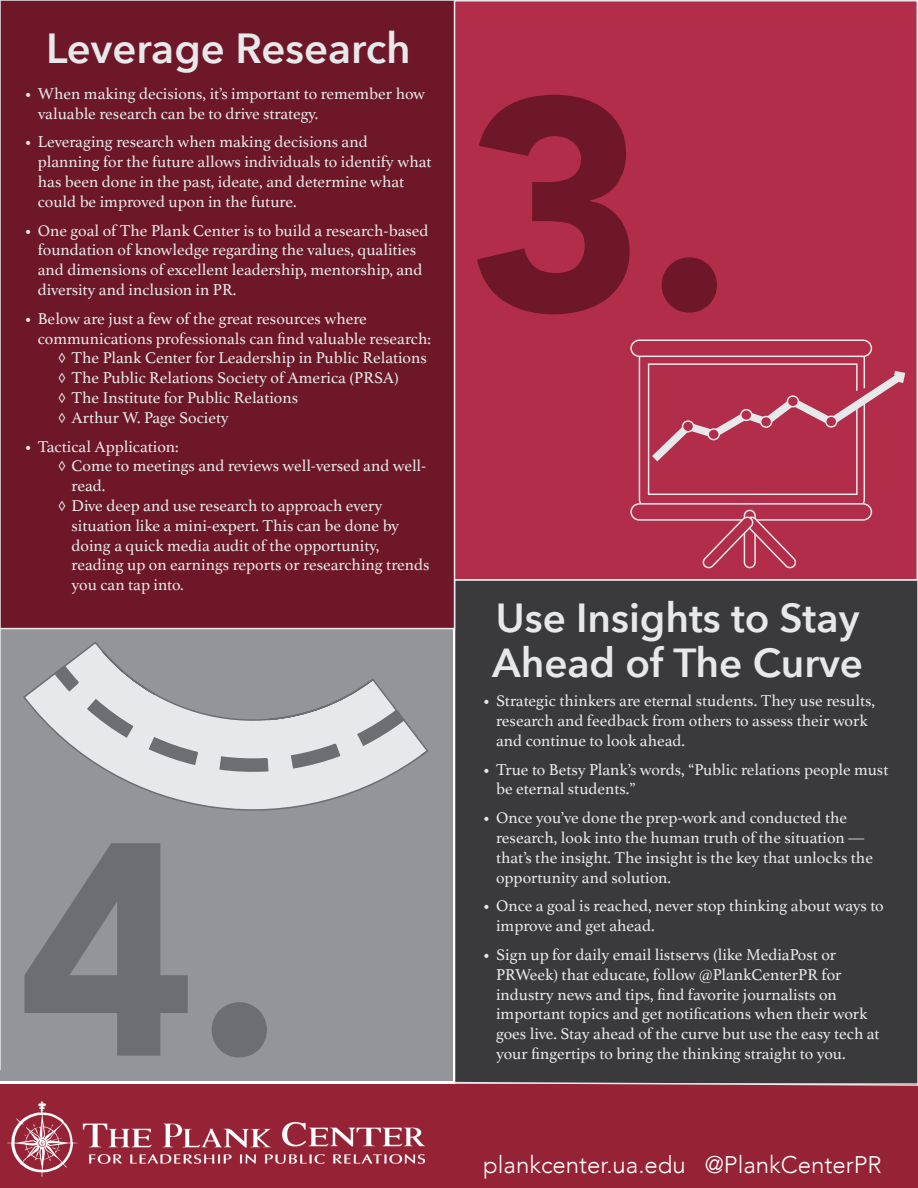
<style>
.page{position:relative;width:918px;height:1188px;background:#fff}
.page>*{position:absolute;margin:0;border:0;box-sizing:border-box;transform-origin:0 0}
.t1{font:900 300px "Avenir";color:#6d6e71}
.t2{font:900 300px "Avenir";color:#6d1728}
.t3{font:600 42px "Avenir Next";color:#e7e8e9}
.t4{font:600 40.5px "Avenir Next";color:#e7e8e9}
.t5{font:300 24px "Avenir";color:#fff}
.t6{font:16.5px/19.8px "Athelas";color:#e7e8e9}
</style>
<div class="page">
<div style="left:1px;top:627px;width:452px;height:454px;background:#939598"></div>
<div style="left:454px;top:1px;width:463px;height:579px;background:#b12d4a"></div>
<div style="left:454px;top:0;width:464px;height:580px;border:2px solid #e7e8e9"></div>
<div style="left:0;top:1085px;width:918px;height:103px;background:#952335"></div>
<div style="left:455px;top:581px;width:462px;height:500px;background:#3a3a3c"></div>
<div style="left:1px;top:0;width:454px;height:629px;background:#6d1728"></div>
<img style="left:8px;top:1102px;width:416px;height:75px">
<div style="left:630px;top:340px;width:242px;height:17px;border:2px solid #e7e8e9;border-radius:8px"></div>
<div style="left:630px;top:503px;width:242px;height:18px;border:2px solid #e7e8e9;border-radius:8px"></div>
<div style="left:648px;top:363px;width:210px;height:132px;background:#b12d4a;border:2px solid #e7e8e9"></div>
<svg style="left:647px;top:361px;width:259px;height:108px"></svg>
<div style="left:683px;top:421px;width:11px;height:11px;background:#b12d4a;border-radius:50%"></div>
<div style="left:682px;top:420px;width:12px;height:12px;border:2px solid #e7e8e9;border-radius:50%"></div>
<div style="left:708px;top:429px;width:11px;height:11px;background:#b12d4a;border-radius:50%"></div>
<div style="left:707px;top:428px;width:13px;height:12px;border:2px solid #e7e8e9;border-radius:50%"></div>
<div style="left:741px;top:410px;width:11px;height:10px;background:#b12d4a;border-radius:50%"></div>
<div style="left:740px;top:409px;width:13px;height:12px;border:2px solid #e7e8e9;border-radius:50%"></div>
<div style="left:761px;top:417px;width:11px;height:10px;background:#b12d4a;border-radius:50%"></div>
<div style="left:760px;top:416px;width:12px;height:12px;border:2px solid #e7e8e9;border-radius:50%"></div>
<div style="left:787px;top:396px;width:11px;height:11px;background:#b12d4a;border-radius:50%"></div>
<div style="left:787px;top:395px;width:12px;height:12px;border:2px solid #e7e8e9;border-radius:50%"></div>
<div style="left:826px;top:416px;width:11px;height:11px;background:#b12d4a;border-radius:50%"></div>
<div style="left:825px;top:416px;width:12px;height:12px;border:2px solid #e7e8e9;border-radius:50%"></div>
<div style="left:744px;top:510px;width:12px;height:58px;border:2px solid #e7e8e9;border-radius:5px"></div>
<svg style="left:703px;top:515px;width:93px;height:54px"></svg>
<svg style="left:86px;top:642px;width:311px;height:169px"></svg>
<svg style="left:23px;top:649px;width:405px;height:123px"></svg>
<hr style="left:0;top:0;width:1px;height:1070px;background:#e7e8e9">
<svg style="left:452px;top:1081px;width:466px;height:5px;background:#907278"></svg>
<hr style="left:917px;top:581px;width:1px;height:504px;background:#e7e8e9">
<hr style="left:0;top:0;width:454px;height:1px;background:#e7e8e9">
<p class="t3" style="left:46px;top:12px;width:366px">Leverage Research</p>
<p class="t6" style="left:38px;top:83px;width:389px;text-indent:-14px">• When making decisions, it’s important to remember how valuable research can be to drive strategy.</p>
<p class="t6" style="left:38px;top:132px;width:395px;text-indent:-14px">• Leveraging research when making decisions and planning for the future allows individuals to identify what has been done in the past, ideate, and determine what could be improved upon in the future.</p>
<p class="t6" style="left:38px;top:220px;width:392px;text-indent:-14px">• One goal of The Plank Center is to build a research-based foundation of knowledge regarding the values, qualities and dimensions of excellent leadership, mentorship, and diversity and inclusion in PR.</p>
<p class="t6" style="left:38px;top:308px;width:395px;text-indent:-14px">• Below are just a few of the great resources where communications professionals can find valuable research:</p>
<p class="t6" style="left:58px;top:348px;width:370px">◊ The Plank Center for Leadership in Public Relations</p>
<p class="t6" style="left:58px;top:367px;width:342px">◊ The Public Relations Society of America (PRSA)</p>
<p class="t6" style="left:58px;top:387px;width:242px">◊ The Institute for Public Relations</p>
<p class="t6" style="left:58px;top:407px;width:172px">◊ Arthur W. Page Society</p>
<p class="t6" style="left:24px;top:436px;width:156px">• Tactical Application:</p>
<p class="t6" style="left:72px;top:456px;width:356px;text-indent:-14px">◊ Come to meetings and reviews well-versed and well&shy;read.</p>
<p class="t6" style="left:72px;top:495px;width:360px;text-indent:-14px">◊ Dive deep and use research to approach every situation like a mini-expert. This can be done by doing a quick media audit of the opportunity, reading up on earnings reports or researching trends you can tap into.</p>
<p class="t1" style="left:17px;top:694px;width:268px">4.</p>
<p class="t2" style="left:467px;top:-51px;width:268px">3.</p>
<p class="t4" style="left:496px;top:583px;width:365px">Use Insights to Stay</p>
<p class="t4" style="left:492px;top:628px;width:373px">Ahead of The Curve</p>
<p class="t6" style="left:496px;top:690px;width:381px;text-indent:-14px">• Strategic thinkers are eternal students. They use results, research and feedback from others to assess their work and continue to look ahead.</p>
<p class="t6" style="left:496px;top:759px;width:394px;text-indent:-14px">• True to Betsy Plank’s words, “Public relations people must be eternal students.”</p>
<p class="t6" style="left:496px;top:807px;width:378px;text-indent:-14px">• Once you’ve done the prep-work and conducted the research, look into the human truth of the situation — that’s the insight. The insight is the key that unlocks the opportunity and solution.</p>
<p class="t6" style="left:496px;top:896px;width:389px;text-indent:-14px">• Once a goal is reached, never stop thinking about ways to improve and get ahead.</p>
<p class="t6" style="left:496px;top:944px;width:385px;text-indent:-14px">• Sign up for daily email listservs (like MediaPost or PRWeek) that educate, follow @PlankCenterPR for industry news and tips, find favorite journalists on important topics and get notifications when their work goes live. Stay ahead of the curve but use the easy tech at your fingertips to bring the thinking straight to you.</p>
<p class="t5" style="left:483px;top:1151px;width:400px">plankcenter.ua.edu @PlankCenterPR</p>
</div>
